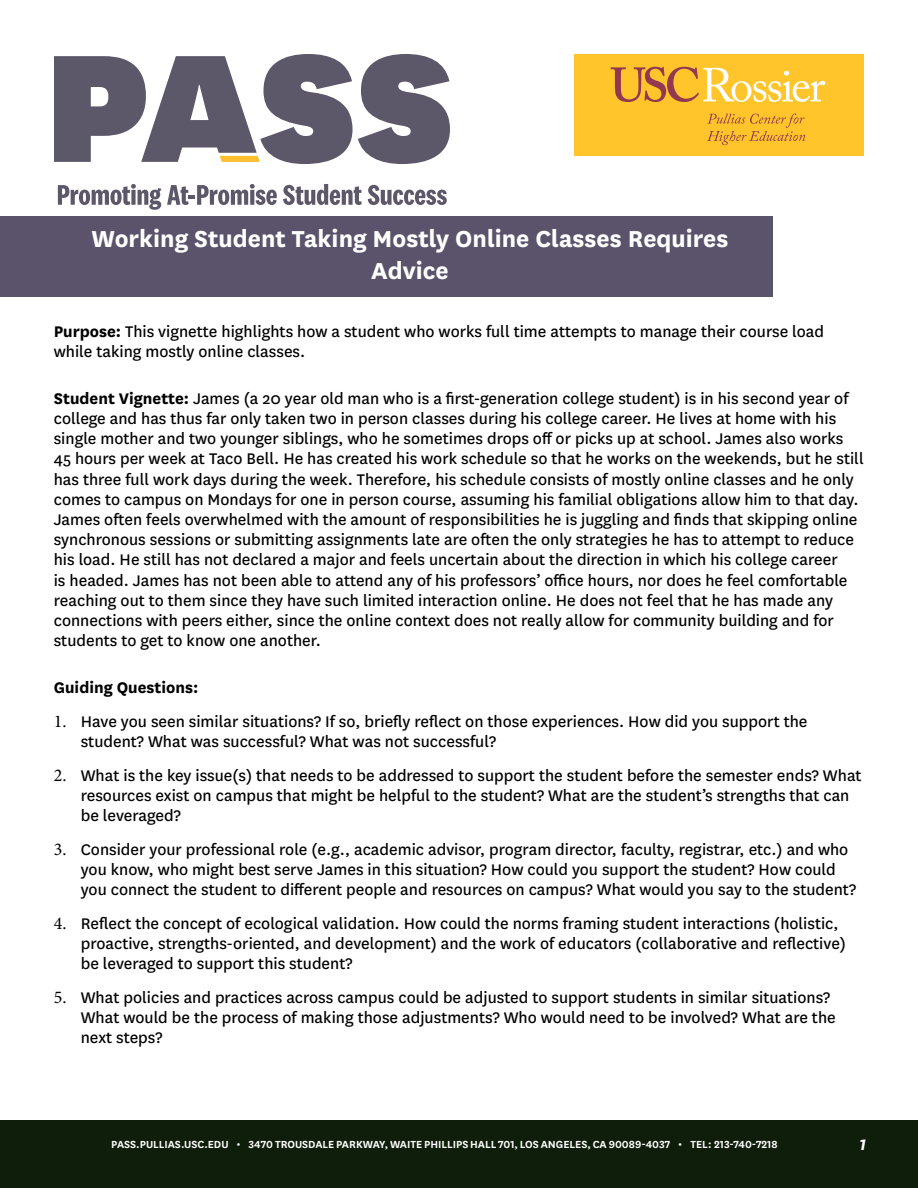
<style>
.page{position:relative;width:918px;height:1188px;background:#fff}
.page>*{position:absolute;margin:0;border:0;box-sizing:border-box;transform-origin:0 0}
.t1{font:700 27px/32.4px "National";color:#fff;text-align:center}
.t2{font:18px/20.2px "National";color:#000}
.t3{font:700 18px "National";color:#000}
.t4{font:italic 700 18px "National";color:#fff}
.t5{font:600 12px "National";color:#fff}
.s1{font-weight:700}
.s2{font-family:"Minion Pro"}
</style>
<div class="page">
<div style="left:0;top:1120px;width:918px;height:68px;background:#0f1e0a"></div>
<svg style="left:54px;top:54px;width:396px;height:110px"></svg>
<svg style="left:58px;top:184px;width:103px;height:26px"></svg>
<svg style="left:167px;top:184px;width:110px;height:21px"></svg>
<svg style="left:283px;top:184px;width:79px;height:21px"></svg>
<svg style="left:368px;top:185px;width:79px;height:20px"></svg>
<div style="left:0;top:216px;width:773px;height:81px;background:#5b536b"></div>
<div style="left:575px;top:54px;width:289px;height:101px;background:#ffc52b"></div>
<svg style="left:611px;top:67px;width:214px;height:35px"></svg>
<svg style="left:707px;top:114px;width:98px;height:31px"></svg>
<h1 class="t1" style="left:92px;top:220px;width:638px">Working Student Taking Mostly Online Classes Requires<br>Advice</h1>
<p class="t2" style="left:54px;top:320px;width:772px"><span class="s1">Purpose:</span> This vignette highlights how a student who works full time attempts to manage their course load while taking mostly online classes.</p>
<p class="t2" style="left:54px;top:387px;width:811px"><span class="s1">Student Vignette:</span> James (a 20 year old man who is a first-generation college student) is in his second year of college and has thus far only taken two in person classes during his college career. He lives at home with his single mother and two younger siblings, who he sometimes drops off or picks up at school. James also works 45 hours per week at Taco Bell. He has created his work schedule so that he works on the weekends, but he still has three full work days during the week. Therefore, his schedule consists of mostly online classes and he only comes to campus on Mondays for one in person course, assuming his familial obligations allow him to that day.<br>James often feels overwhelmed with the amount of responsibilities he is juggling and finds that skipping online synchronous sessions or submitting assignments late are often the only strategies he has to attempt to reduce his load. He still has not declared a major and feels uncertain about the direction in which his college career<br>is headed. James has not been able to attend any of his professors’ office hours, nor does he feel comfortable reaching out to them since they have such limited interaction online. He does not feel that he has made any connections with peers either, since the online context does not really allow for community building and for students to get to know one another.</p>
<p class="t3" style="left:54px;top:675px;width:146px">Guiding Questions:</p>
<p class="t2" style="left:81px;top:710px;width:728px;text-indent:-27px"><span class="s2">1.</span> Have you seen similar situations? If so, briefly reflect on those experiences. How did you support the student? What was successful? What was not successful?</p>
<p class="t2" style="left:81px;top:764px;width:782px;text-indent:-27px"><span class="s2">2.</span> What is the key issue(s) that needs to be addressed to support the student before the semester ends? What resources exist on campus that might be helpful to the student? What are the student’s strengths that can be leveraged?</p>
<p class="t2" style="left:81px;top:838px;width:777px;text-indent:-27px"><span class="s2">3.</span> Consider your professional role (e.g., academic advisor, program director, faculty, registrar, etc.) and who you know, who might best serve James in this situation? How could you support the student? How could you connect the student to different people and resources on campus? What would you say to the student?</p>
<p class="t2" style="left:81px;top:912px;width:767px;text-indent:-27px"><span class="s2">4.</span> Reflect the concept of ecological validation. How could the norms framing student interactions (holistic, proactive, strengths-oriented, and development) and the work of educators (collaborative and reflective) be leveraged to support this student?</p>
<p class="t2" style="left:81px;top:986px;width:757px;text-indent:-27px"><span class="s2">5.</span> What policies and practices across campus could be adjusted to support students in similar situations?<br>What would be the process of making those adjustments? Who would need to be involved? What are the next steps?</p>
<p class="t5" style="left:111px;top:1136px;width:668px">PASS.PULLIAS.USC.EDU • 3470 TROUSDALE PARKWAY, WAITE PHILLIPS HALL 701, LOS ANGELES, CA 90089-4037 • TEL: 213-740-7218</p>
<p class="t4" style="left:860px;top:1132px;width:8px">1</p>
</div>
